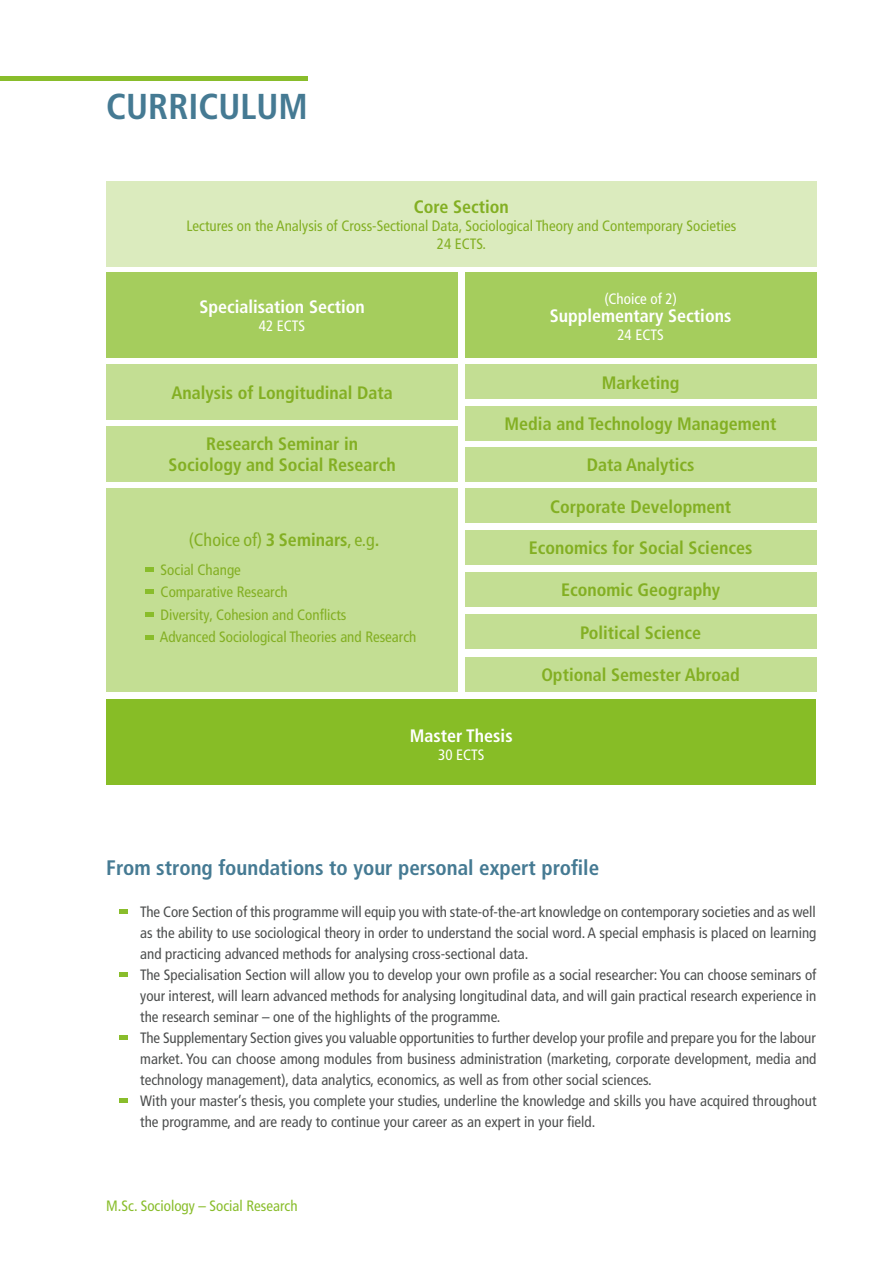
<style>
.page{position:relative;width:893px;height:1263px;background:#fff}
.page>*{position:absolute;margin:0;border:0;box-sizing:border-box;transform-origin:0 0}
.t1{font:700 condensed 36px "Frutiger LT Com";color:#457a93}
.t2{font:700 condensed 21px "Frutiger LT Com";color:#457a93}
.t3{font:700 condensed 18px/21px "Frutiger LT Com";color:#83af23;text-align:center}
.t4{font:700 condensed 18px "Frutiger LT Com";color:#fff}
.t5{font:condensed 18px "Frutiger LT Com";color:#83af23}
.t6{font:condensed 15px/21px "Frutiger LT Com";color:#4d4f4f}
.t7{font:condensed 15px/22.5px "Frutiger LT Com";color:#83af23;text-align:center}
.t8{font:condensed 15px "Frutiger LT Com";color:#89bd2b}
.t9{font:condensed 15px "Frutiger LT Com";color:#fff}
.s1{font-weight:700}
</style>
<div class="page">
<hr style="left:0;top:77px;width:308px;height:4px;background:#89bd2b">
<div style="left:106px;top:182px;width:710px;height:85px;background:#dbebbe"></div>
<div style="left:106px;top:699px;width:710px;height:85px;background:#87bd26"></div>
<div style="left:106px;top:273px;width:352px;height:85px;background:#a5cd5d"></div>
<div style="left:465px;top:273px;width:351px;height:85px;background:#a5cd5d"></div>
<div style="left:106px;top:426px;width:352px;height:56px;background:#c3de93"></div>
<div style="left:106px;top:488px;width:352px;height:204px;background:#c3de93"></div>
<div style="left:106px;top:364px;width:352px;height:56px;background:#c3de93"></div>
<div style="left:465px;top:364px;width:351px;height:35px;background:#c3de93"></div>
<div style="left:465px;top:406px;width:351px;height:35px;background:#c3de93"></div>
<div style="left:465px;top:447px;width:351px;height:35px;background:#c3de93"></div>
<div style="left:465px;top:488px;width:351px;height:35px;background:#c3de93"></div>
<div style="left:465px;top:530px;width:351px;height:35px;background:#c3de93"></div>
<div style="left:465px;top:572px;width:351px;height:35px;background:#c3de93"></div>
<div style="left:465px;top:614px;width:351px;height:35px;background:#c3de93"></div>
<div style="left:465px;top:657px;width:351px;height:35px;background:#c3de93"></div>
<svg style="left:119px;top:909px;width:9px;height:4px"></svg>
<svg style="left:119px;top:972px;width:9px;height:4px"></svg>
<svg style="left:119px;top:1035px;width:9px;height:4px"></svg>
<svg style="left:119px;top:1098px;width:9px;height:4px"></svg>
<div style="left:145px;top:567px;width:8px;height:5px;background:#89bd2b"></div>
<svg style="left:145px;top:590px;width:8px;height:4px"></svg>
<div style="left:145px;top:612px;width:8px;height:5px;background:#89bd2b"></div>
<svg style="left:145px;top:635px;width:8px;height:4px"></svg>
<h1 class="t1" style="left:106px;top:84px;width:203px">CURRICULUM</h1>
<p class="t3" style="left:414px;top:196px;width:97px">Core Section</p>
<p class="t7" style="left:186px;top:217px;width:551px;line-height:18px">Lectures on the Analysis of Cross-Sectional Data, Sociological Theory and Contemporary Societies<br>24 ECTS.</p>
<p class="t4" style="left:200px;top:296px;width:167px">Specialisation Section</p>
<p class="t9" style="left:259px;top:317px;width:48px">42 ECTS</p>
<p class="t3" style="left:171px;top:382px;width:223px">Analysis of Longitudinal Data</p>
<p class="t3" style="left:168px;top:433px;width:229px">Research Seminar in<br>Sociology and Social Research</p>
<p class="t5" style="left:189px;top:529px;width:192px">(Choice of) <span class="s1">3 Seminars</span>, e.g<span class="s1">.</span></p>
<p class="t7" style="left:160px;top:558px;width:258px;text-align:left">Social Change<br>Comparative Research<br>Diversity, Cohesion and Conflicts<br>Advanced Sociological Theories and Research</p>
<p class="t9" style="left:604px;top:290px;width:74px">(Choice of 2)</p>
<p class="t4" style="left:550px;top:305px;width:183px">Supplementary Sections</p>
<p class="t9" style="left:617px;top:326px;width:48px">24 ECTS</p>
<p class="t3" style="left:602px;top:372px;width:79px">Marketing</p>
<p class="t3" style="left:505px;top:413px;width:273px">Media and Technology Management</p>
<p class="t3" style="left:587px;top:454px;width:109px">Data Analytics</p>
<p class="t3" style="left:550px;top:496px;width:183px">Corporate Development</p>
<p class="t3" style="left:529px;top:537px;width:225px">Economics for Social Sciences</p>
<p class="t3" style="left:561px;top:579px;width:160px">Economic Geography</p>
<p class="t3" style="left:580px;top:622px;width:123px">Political Science</p>
<p class="t3" style="left:541px;top:664px;width:200px">Optional Semester Abroad</p>
<p class="t4" style="left:410px;top:724px;width:104px">Master Thesis</p>
<p class="t9" style="left:438px;top:746px;width:48px">30 ECTS</p>
<h2 class="t2" style="left:106px;top:854px;width:494px">From strong foundations to your personal expert profile</h2>
<p class="t6" style="left:140px;top:901px;width:678px">The Core Section of this programme will equip you with state-of-the-art knowledge on contemporary societies and as well as the ability to use sociological theory in order to understand the social word. A special emphasis is placed on learning and practicing advanced methods for analysing cross-sectional data.<br>The Specialisation Section will allow you to develop your own profile as a social researcher: You can choose seminars of your interest, will learn advanced methods for analysing longitudinal data, and will gain practical research experience in the research seminar – one of the highlights of the programme.<br>The Supplementary Section gives you valuable opportunities to further develop your profile and prepare you for the labour market. You can choose among modules from business administration (marketing, corporate development, media and technology management), data analytics, economics, as well as from other social sciences.<br>With your master’s thesis, you complete your studies, underline the knowledge and skills you have acquired throughout the programme, and are ready to continue your career as an expert in your field.</p>
<p class="t8" style="left:106px;top:1197px;width:193px">M.Sc. Sociology – Social Research</p>
</div>
